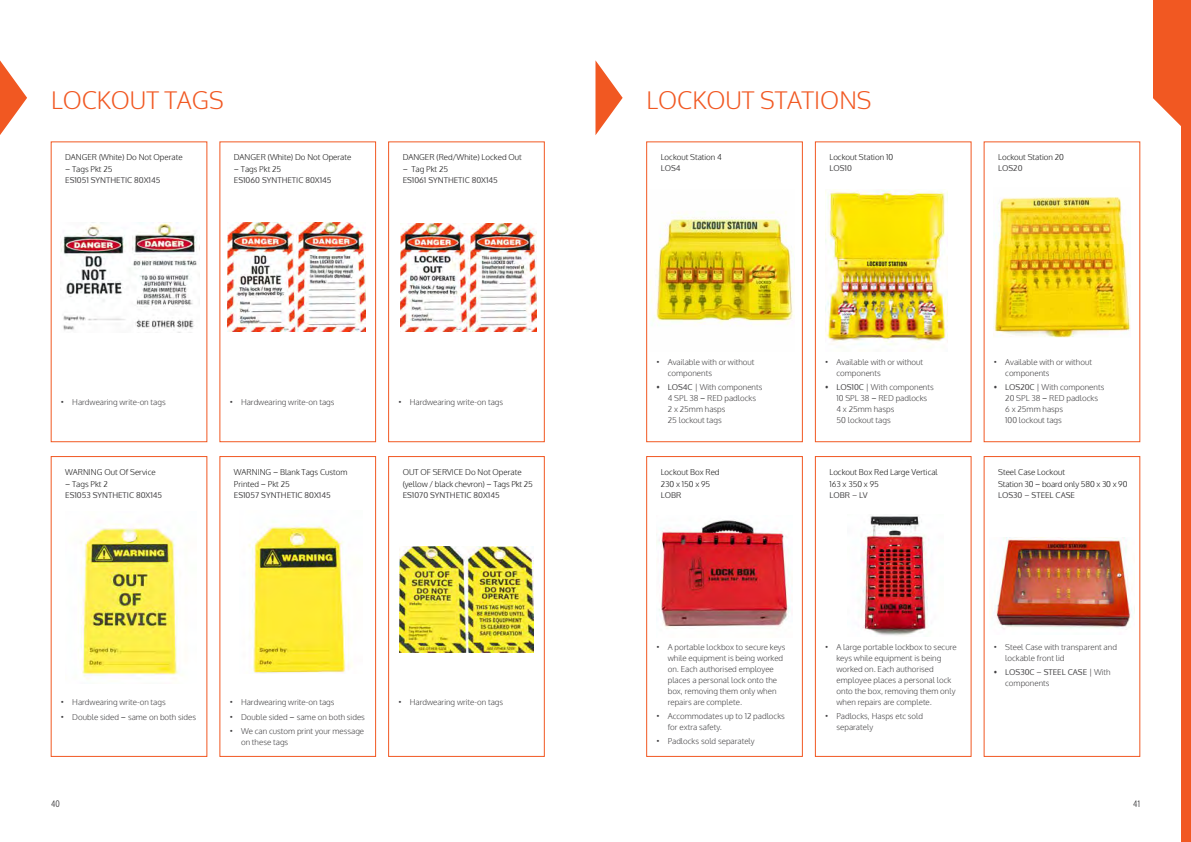
<style>
.page{position:relative;width:1191px;height:842px;background:#fff}
.page>*{position:absolute;margin:0;border:0;box-sizing:border-box;transform-origin:0 0}
.t1{font:300 24px "Oxygen";color:#f15822}
.t2{font:9px "Oxygen";color:#414042;scale:.8 1}
.t3{font:300 8px/11px "Oxygen";color:#414042}
.t4{font:300 8px/11.2px "Oxygen";color:#141414}
.t5{font:8px/11px "Oxygen";color:#414042}
.s1{color:#141414}
.s2{font-weight:300;color:#141414}
.s3{font-weight:400}
.s4{font-weight:400;color:#141414}
.s5{font-weight:400;color:#414042}
.s6{font-weight:300}
</style>
<div class="page">
<div style="left:1181px;top:0;width:10px;height:842px;background:#f15822"></div>
<svg style="left:1153px;top:0;width:28px;height:126px;background:#f26a3a"></svg>
<svg style="left:0;top:60px;width:27px;height:75px"></svg>
<div style="left:646px;top:142px;width:156px;height:300px;border:1px solid #f15822"></div>
<div style="left:388px;top:456px;width:156px;height:300px;border:1px solid #f15822"></div>
<div style="left:646px;top:456px;width:156px;height:300px;border:1px solid #f15822"></div>
<div style="left:220px;top:142px;width:156px;height:300px;border:1px solid #f15822"></div>
<div style="left:815px;top:142px;width:156px;height:300px;border:1px solid #f15822"></div>
<div style="left:220px;top:456px;width:156px;height:300px;border:1px solid #f15822"></div>
<div style="left:815px;top:456px;width:156px;height:300px;border:1px solid #f15822"></div>
<div style="left:388px;top:142px;width:156px;height:300px;border:1px solid #f15822"></div>
<svg style="left:595px;top:60px;width:27px;height:75px"></svg>
<img style="left:400px;top:224px;width:136px;height:107px">
<img style="left:656px;top:520px;width:134px;height:108px">
<img style="left:858px;top:515px;width:70px;height:121px">
<img style="left:825px;top:190px;width:122px;height:158px">
<img style="left:649px;top:211px;width:145px;height:114px">
<img style="left:994px;top:197px;width:136px;height:140px">
<img style="left:400px;top:546px;width:134px;height:106px">
<img style="left:60px;top:223px;width:137px;height:108px">
<img style="left:227px;top:223px;width:139px;height:109px">
<img style="left:248px;top:521px;width:105px;height:152px">
<img style="left:80px;top:524px;width:103px;height:156px">
<img style="left:989px;top:537px;width:143px;height:91px">
<h1 class="t1" style="left:51px;top:86px;width:174px">LOCKOUT TAGS</h1>
<h1 class="t1" style="left:646px;top:86px;width:226px">LOCKOUT STATIONS</h1>
<p class="t4" style="left:65px;top:152px;width:119px">DANGER (White) Do Not Operate</p>
<p class="t5" style="left:65px;top:164px;width:97px"><span class="s1">–</span> <span class="s2">Tags Pkt 25<br></span>ES1051 SYNTHETIC 80X145</p>
<p class="t4" style="left:234px;top:152px;width:119px">DANGER (White) Do Not Operate</p>
<p class="t5" style="left:234px;top:164px;width:99px"><span class="s1">–</span> <span class="s2">Tags Pkt 25<br></span>ES1060 SYNTHETIC 80X145</p>
<p class="t4" style="left:403px;top:152px;width:121px">DANGER (Red/White) Locked Out</p>
<p class="t5" style="left:403px;top:164px;width:97px"><span class="s1">–</span> <span class="s2">Tag Pkt 25<br></span>ES1061 SYNTHETIC 80X145</p>
<p class="t4" style="left:660px;top:152px;width:63px">Lockout Station 4</p>
<p class="t5" style="left:660px;top:163px;width:21px">LOS4</p>
<p class="t4" style="left:829px;top:152px;width:65px">Lockout Station 10</p>
<p class="t5" style="left:829px;top:163px;width:24px">LOS10</p>
<p class="t4" style="left:998px;top:152px;width:67px">Lockout Station 20</p>
<p class="t5" style="left:998px;top:163px;width:26px">LOS20</p>
<p class="t3" style="left:61px;top:396px;width:106px">• Hardwearing write-on tags</p>
<p class="t3" style="left:230px;top:396px;width:106px">• Hardwearing write-on tags</p>
<p class="t3" style="left:398px;top:396px;width:106px">• Hardwearing write-on tags</p>
<p class="t3" style="left:668px;top:357px;width:88px;text-indent:-11px">• Available with or without components</p>
<p class="t3" style="left:668px;top:381px;width:96px;text-indent:-11px"><span class="s3">• LOS4C</span> | With components<br>4 SPL 38 <span class="s4">–</span> RED padlocks<br>2 x 25mm hasps<br>25 lockout tags</p>
<p class="t3" style="left:836px;top:357px;width:88px;text-indent:-11px">• Available with or without components</p>
<p class="t3" style="left:836px;top:382px;width:99px;text-indent:-11px"><span class="s3">• LOS10C</span> | With components<br>10 SPL 38 <span class="s4">–</span> RED padlocks<br>4 x 25mm hasps<br>50 lockout tags</p>
<p class="t4" style="left:65px;top:467px;width:92px">WARNING Out Of Service</p>
<p class="t5" style="left:65px;top:478px;width:98px"><span class="s1">–</span> <span class="s2">Tags Pkt 2<br></span>ES1053 SYNTHETIC 80X145</p>
<p class="t4" style="left:403px;top:467px;width:132px">OUT OF SERVICE Do Not Operate (yellow / black chevron) <span class="s3">–</span> Tags Pkt 25<br><span class="s5">ES1070 SYNTHETIC 80X145</span></p>
<p class="t4" style="left:234px;top:467px;width:115px">WARNING <span class="s3">–</span> Blank Tags Custom<br>Printed <span class="s3">–</span> Pkt 25<br><span class="s5">ES1057 SYNTHETIC 80X145</span></p>
<p class="t4" style="left:829px;top:467px;width:110px;line-height:11.5px">Lockout Box Red Large Vertical<br>163 x 350 x 95</p>
<p class="t4" style="left:660px;top:467px;width:60px;line-height:11.5px">Lockout Box Red<br>230 x 150 x 95</p>
<p class="t5" style="left:660px;top:489px;width:22px">LOBR</p>
<p class="t5" style="left:829px;top:489px;width:40px">LOBR – LV</p>
<p class="t3" style="left:1005px;top:357px;width:88px;text-indent:-11px">• Available with or without components</p>
<p class="t3" style="left:1005px;top:382px;width:101px;text-indent:-11px"><span class="s3">• LOS20C</span> | With components<br>20 SPL 38 <span class="s4">–</span> RED padlocks<br>6 x 25mm hasps<br>100 lockout tags</p>
<p class="t4" style="left:998px;top:467px;width:131px">Steel Case Lockout<br>Station 30 <span class="s3">–</span> board only 580 x 30 x 90<br><span class="s5">LOS30 – STEEL CASE</span></p>
<p class="t3" style="left:61px;top:697px;width:106px">• Hardwearing write-on tags</p>
<p class="t3" style="left:61px;top:712px;width:137px">• Double sided <span class="s4">–</span> same on both sides</p>
<p class="t3" style="left:230px;top:697px;width:106px">• Hardwearing write-on tags</p>
<p class="t3" style="left:230px;top:712px;width:137px">• Double sided <span class="s4">–</span> same on both sides</p>
<p class="t3" style="left:241px;top:725px;width:125px;text-indent:-11px">• We can custom print your message on these tags</p>
<p class="t3" style="left:398px;top:697px;width:106px">• Hardwearing write-on tags</p>
<p class="t3" style="left:668px;top:642px;width:119px;text-indent:-11px">• A portable lockbox to secure keys while equipment is being worked on. Each authorised employee places a personal lock onto the box, removing them only when repairs are complete.</p>
<p class="t3" style="left:668px;top:711px;width:119px;text-indent:-11px">• Accommodates up to 12 padlocks for extra safety.</p>
<p class="t3" style="left:656px;top:736px;width:100px">• Padlocks sold separately</p>
<p class="t3" style="left:836px;top:642px;width:122px;text-indent:-11px">• A large portable lockbox to secure keys while equipment is being worked on. Each authorised employee places a personal lock onto the box, removing them only when repairs are complete.</p>
<p class="t3" style="left:836px;top:711px;width:88px;text-indent:-11px">• Padlocks, Hasps etc sold separately</p>
<p class="t3" style="left:1005px;top:642px;width:113px;text-indent:-11px">• Steel Case with transparent and lockable front lid</p>
<p class="t5" style="left:1005px;top:667px;width:107px;text-indent:-11px">• LOS30C – STEEL CASE <span class="s6">| With components</span></p>
<p class="t2" style="left:51px;top:797px;width:12px">40</p>
<p class="t2" style="left:1133px;top:797px;width:10px">41</p>
</div>
